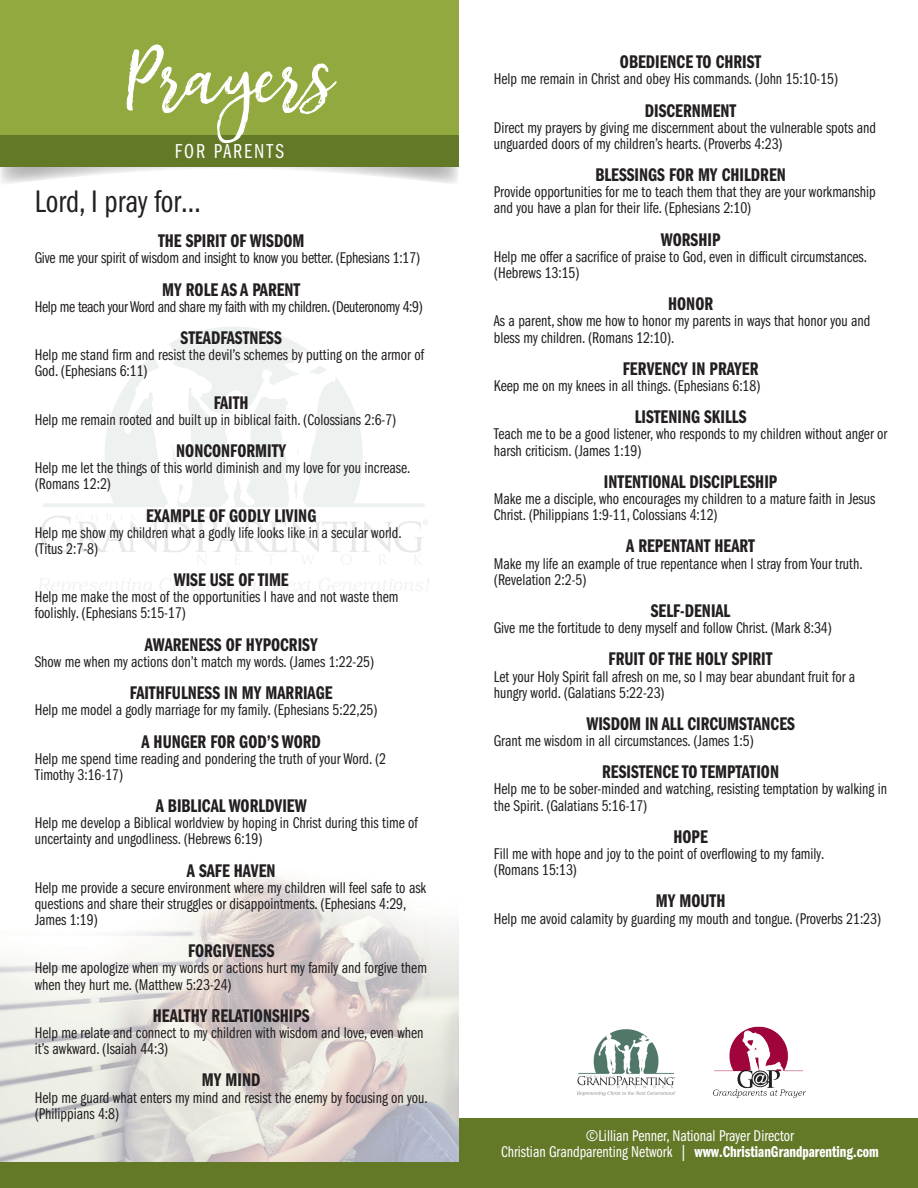
<style>
.page{position:relative;width:918px;height:1188px;background:#fff}
.page>*{position:absolute;margin:0;border:0;box-sizing:border-box;transform-origin:0 0}
.t1{font:104.4px "Jane Austin Alt";letter-spacing:.005em;color:#fff}
.t2{font:32.25px "Franklin Gothic Book Cmpr";color:#231f20}
.t3{font:20.85px "Franklin Gothic Book Cmpr";letter-spacing:.1em;color:#fff}
.t4{font:19.05px "Franklin Gothic Demi Cmpr";color:#231f20}
.t5{font:16.2px/16.2px "Franklin Gothic Book Cmpr";color:#231f20}
.t6{font:16.2px "Franklin Gothic Book Cmpr";color:#fff}
.t7{font:16.2px "Franklin Gothic Book Cmpr";letter-spacing:-.02em;color:#231f20}
.s1{font-family:"Franklin Gothic Demi Cmpr"}
</style>
<div class="page">
<img style="left:0;top:873px;width:458px;height:289px">
<img style="left:39px;top:327px;width:390px;height:268px">
<svg style="left:0;top:167px;width:458px;height:16px"></svg>
<div style="left:0;top:0;width:459px;height:154px;background:#91a93e"></div>
<div style="left:0;top:1162px;width:459px;height:26px;background:#647928"></div>
<div style="left:0;top:135px;width:459px;height:32px;background:#647928"></div>
<div style="left:459px;top:1119px;width:459px;height:69px;background:#647928"></div>
<img style="left:577px;top:1029px;width:99px;height:67px">
<img style="left:713px;top:1026px;width:93px;height:72px">
<p class="t1" style="left:127px;top:22px;width:207px">Prayers</p>
<p class="t3" style="left:175px;top:140px;width:111px">FOR PARENTS</p>
<p class="t2" style="left:35px;top:184px;width:168px">Lord, I pray for…</p>
<p class="t4" style="left:158px;top:230px;width:148px">THE SPIRIT OF WISDOM</p>
<p class="t5" style="left:35px;top:250px;width:387px">Give me your spirit of wisdom and insight to know you better. (Ephesians 1:17)</p>
<p class="t4" style="left:162px;top:279px;width:140px">MY ROLE AS A PARENT</p>
<p class="t7" style="left:35px;top:298px;width:390px">Help me teach your Word and share my faith with my children. (Deuteronomy 4:9)</p>
<p class="t4" style="left:181px;top:327px;width:103px">STEADFASTNESS</p>
<p class="t5" style="left:35px;top:347px;width:391px">Help me stand firm and resist the devil’s schemes by putting on the armor of<br>God. (Ephesians 6:11)</p>
<p class="t4" style="left:214px;top:392px;width:36px">FAITH</p>
<p class="t5" style="left:35px;top:412px;width:363px">Help me remain rooted and built up in biblical faith. (Colossians 2:6-7)</p>
<p class="t4" style="left:176px;top:440px;width:112px">NONCONFORMITY</p>
<p class="t5" style="left:35px;top:460px;width:377px">Help me let the things of this world diminish and my love for you increase. (Romans 12:2)</p>
<p class="t4" style="left:146px;top:505px;width:172px">EXAMPLE OF GODLY LIVING</p>
<p class="t5" style="left:35px;top:525px;width:369px">Help me show my children what a godly life looks like in a secular world. (Titus 2:7-8)</p>
<p class="t4" style="left:174px;top:569px;width:117px">WISE USE OF TIME</p>
<p class="t5" style="left:35px;top:589px;width:365px">Help me make the most of the opportunities I have and not waste them foolishly. (Ephesians 5:15-17)</p>
<p class="t4" style="left:145px;top:634px;width:175px">AWARENESS OF HYPOCRISY</p>
<p class="t5" style="left:35px;top:654px;width:341px">Show me when my actions don’t match my words. (James 1:22-25)</p>
<p class="t4" style="left:130px;top:682px;width:204px">FAITHFULNESS IN MY MARRIAGE</p>
<p class="t5" style="left:35px;top:702px;width:344px">Help me model a godly marriage for my family. (Ephesians 5:22,25)</p>
<p class="t4" style="left:142px;top:731px;width:181px">A HUNGER FOR GOD’S WORD</p>
<p class="t5" style="left:35px;top:750px;width:353px">Help me spend time reading and pondering the truth of your Word. (2<br>Timothy 3:16-17)</p>
<p class="t4" style="left:156px;top:795px;width:152px">A BIBLICAL WORLDVIEW</p>
<p class="t5" style="left:35px;top:815px;width:385px">Help me develop a Biblical worldview by hoping in Christ during this time of uncertainty and ungodliness. (Hebrews 6:19)</p>
<p class="t4" style="left:187px;top:860px;width:90px">A SAFE HAVEN</p>
<p class="t5" style="left:35px;top:880px;width:393px">Help me provide a secure environment where my children will feel safe to ask questions and share their struggles or disappointments. (Ephesians 4:29,<br>James 1:19)</p>
<p class="t4" style="left:188px;top:941px;width:88px">FORGIVENESS</p>
<p class="t5" style="left:35px;top:960px;width:394px">Help me apologize when my words or actions hurt my family and forgive them when they hurt me. (Matthew 5:23-24)</p>
<p class="t4" style="left:153px;top:1005px;width:158px">HEALTHY RELATIONSHIPS</p>
<p class="t5" style="left:35px;top:1025px;width:390px">Help me relate and connect to my children with wisdom and love, even when it’s awkward. (Isaiah 44:3)</p>
<p class="t4" style="left:202px;top:1070px;width:60px">MY MIND</p>
<p class="t5" style="left:35px;top:1089px;width:395px">Help me guard what enters my mind and resist the enemy by focusing on you. (Philippians 4:8)</p>
<p class="t4" style="left:620px;top:51px;width:143px">OBEDIENCE TO CHRIST</p>
<p class="t5" style="left:494px;top:71px;width:346px">Help me remain in Christ and obey His commands. (John 15:10-15)</p>
<p class="t4" style="left:645px;top:100px;width:93px">DISCERNMENT</p>
<p class="t5" style="left:494px;top:120px;width:384px">Direct my prayers by giving me discernment about the vulnerable spots and unguarded doors of my children’s hearts. (Proverbs 4:23)</p>
<p class="t4" style="left:595px;top:164px;width:192px">BLESSINGS FOR MY CHILDREN</p>
<p class="t5" style="left:494px;top:184px;width:383px">Provide opportunities for me to teach them that they are your workmanship and you have a plan for their life. (Ephesians 2:10)</p>
<p class="t4" style="left:661px;top:229px;width:61px">WORSHIP</p>
<p class="t5" style="left:494px;top:249px;width:375px">Help me offer a sacrifice of praise to God, even in difficult circumstances. (Hebrews 13:15)</p>
<p class="t4" style="left:668px;top:294px;width:46px">HONOR</p>
<p class="t5" style="left:494px;top:313px;width:378px">As a parent, show me how to honor my parents in ways that honor you and bless my children. (Romans 12:10).</p>
<p class="t4" style="left:623px;top:358px;width:137px">FERVENCY IN PRAYER</p>
<p class="t5" style="left:494px;top:378px;width:268px">Keep me on my knees in all things. (Ephesians 6:18)</p>
<p class="t4" style="left:635px;top:406px;width:113px">LISTENING SKILLS</p>
<p class="t5" style="left:494px;top:426px;width:395px">Teach me to be a good listener, who responds to my children without anger or harsh criticism. (James 1:19)</p>
<p class="t4" style="left:604px;top:471px;width:175px">INTENTIONAL DISCIPLESHIP</p>
<p class="t5" style="left:494px;top:491px;width:383px">Make me a disciple, who encourages my children to a mature faith in Jesus<br>Christ. (Philippians 1:9-11, Colossians 4:12)</p>
<p class="t4" style="left:626px;top:536px;width:130px">A REPENTANT HEART</p>
<p class="t5" style="left:494px;top:555px;width:370px">Make my life an example of true repentance when I stray from Your truth. (Revelation 2:2-5)</p>
<p class="t4" style="left:651px;top:600px;width:81px">SELF-DENIAL</p>
<p class="t5" style="left:494px;top:620px;width:340px">Give me the fortitude to deny myself and follow Christ. (Mark 8:34)</p>
<p class="t4" style="left:609px;top:649px;width:166px">FRUIT OF THE HOLY SPIRIT</p>
<p class="t5" style="left:494px;top:668px;width:363px">Let your Holy Spirit fall afresh on me, so I may bear abundant fruit for a hungry world. (Galatians 5:22-23)</p>
<p class="t4" style="left:586px;top:713px;width:210px">WISDOM IN ALL CIRCUMSTANCES</p>
<p class="t5" style="left:494px;top:733px;width:261px">Grant me wisdom in all circumstances. (James 1:5)</p>
<p class="t4" style="left:602px;top:762px;width:178px">RESISTENCE TO TEMPTATION</p>
<p class="t5" style="left:494px;top:781px;width:395px">Help me to be sober-minded and watching, resisting temptation by walking in the Spirit. (Galatians 5:16-17)</p>
<p class="t4" style="left:674px;top:826px;width:36px">HOPE</p>
<p class="t5" style="left:494px;top:846px;width:332px">Fill me with hope and joy to the point of overflowing to my family.</p>
<p class="t5" style="left:494px;top:862px;width:85px">(Romans 15:13)</p>
<p class="t4" style="left:656px;top:891px;width:71px">MY MOUTH</p>
<p class="t5" style="left:494px;top:910px;width:389px">Help me avoid calamity by guarding my mouth and tongue. (Proverbs 21:23)</p>
<p class="t6" style="left:586px;top:1127px;width:210px">©Lillian Penner, National Prayer Director</p>
<p class="t6" style="left:501px;top:1143px;width:379px">Christian Grandparenting Network | <span class="s1">www.ChristianGrandparenting.com</span></p>
</div>
